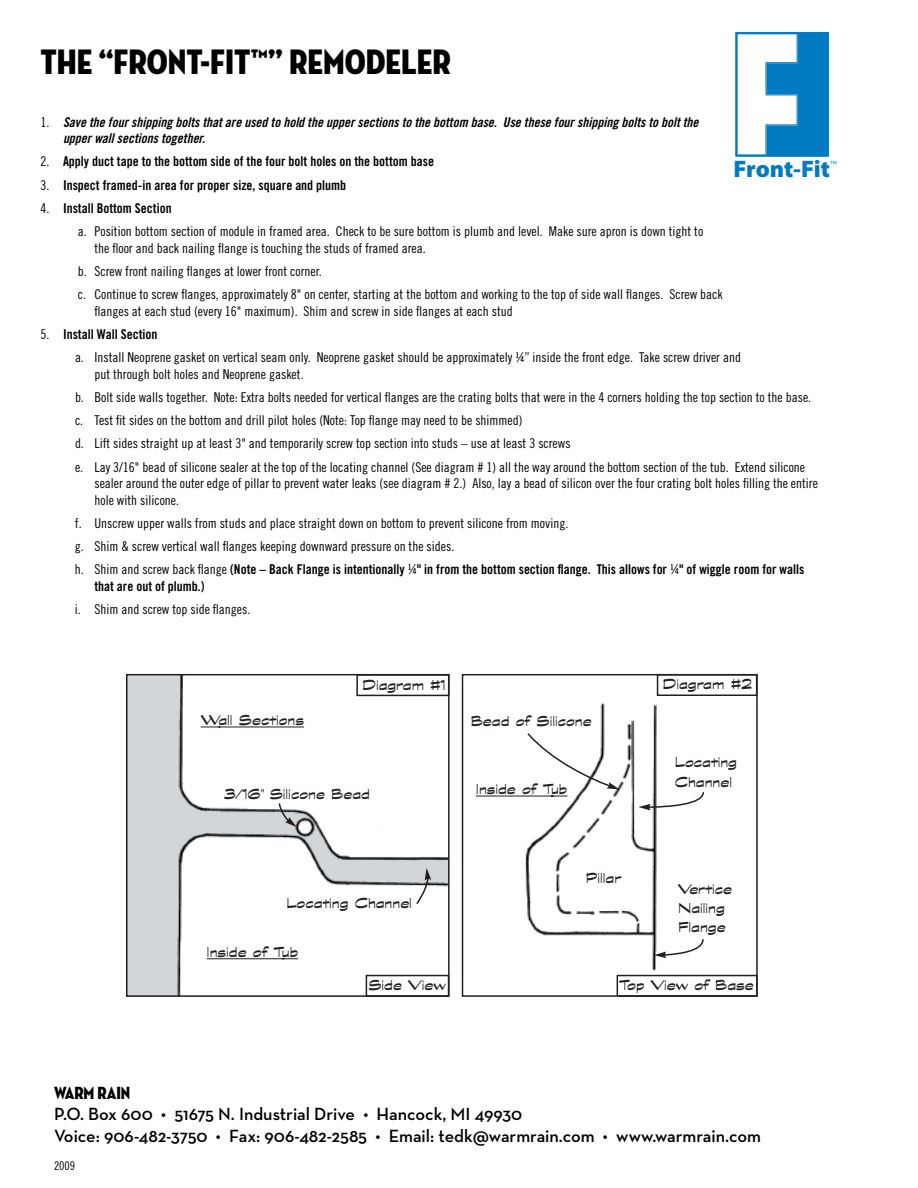
<style>
.page{position:relative;width:918px;height:1188px;background:#fff}
.page>*{position:absolute;margin:0;border:0;box-sizing:border-box;transform-origin:0 0}
.t1{font:36px "Neutraface Condensed Titling";color:#000}
.t2{font:900 24px "Myriad Pro";letter-spacing:-.005em;color:#007ac2}
.t3{font:600 18px/21.6px "Neutraface Text";color:#000}
.t4{font:18px "Neutraface Condensed Titling";color:#000}
.t5{font:700 15.9px/19px "Graphite";color:#221e1f}
.t6{font:13.5px/23.2px "Trade Gothic Cond Eighteen";color:#000}
.t7{font:13.5px/16.5px "Trade Gothic Bold Cond Twenty";color:#000}
.t8{font:13.5px/16.5px "Trade Gothic Bold Cond Twenty Obl";color:#000}
.t9{font:12px "Trade Gothic Cond Eighteen";color:#000}
.s1{font-family:"Trade Gothic Cond Eighteen"}
</style>
<div class="page">
<img style="left:129px;top:677px;width:227px;height:317px">
<div style="left:126px;top:674px;width:324px;height:323px;border:2px solid #221e1f"></div>
<svg style="left:201px;top:727px;width:17px;height:1px"></svg>
<hr style="left:218px;top:727px;width:86px;height:1px;background:#221e1f">
<hr style="left:207px;top:959px;width:55px;height:1px;background:#221e1f">
<svg style="left:262px;top:959px;width:36px;height:1px"></svg>
<svg style="left:278px;top:802px;width:19px;height:25px"></svg>
<svg style="left:365px;top:674px;width:393px;height:323px"></svg>
<hr style="left:476px;top:796px;width:55px;height:1px;background:#221e1f">
<svg style="left:531px;top:796px;width:36px;height:1px"></svg>
<svg style="left:638px;top:791px;width:67px;height:19px"></svg>
<svg style="left:654px;top:938px;width:50px;height:20px"></svg>
<svg style="left:526px;top:732px;width:93px;height:57px"></svg>
<svg style="left:735px;top:32px;width:94px;height:125px"></svg>
<h1 class="t1" style="left:40px;top:41px;width:412px">THE “FRONT-FIT™” REMODELER</h1>
<p class="t8" style="left:63px;top:114px;width:637px;text-indent:-22px"><span class="s1">1.</span> Save the four shipping bolts that are used to hold the upper sections to the bottom base. Use these four shipping bolts to bolt the upper wall sections together.</p>
<p class="t7" style="left:40px;top:153px;width:395px"><span class="s1">2.</span> Apply duct tape to the bottom side of the four bolt holes on the bottom base</p>
<p class="t7" style="left:40px;top:177px;width:307px"><span class="s1">3.</span> Inspect framed-in area for proper size, square and plumb</p>
<p class="t7" style="left:40px;top:200px;width:133px"><span class="s1">4.</span> Install Bottom Section</p>
<p class="t6" style="left:94px;top:223px;width:610px;line-height:16.5px;text-indent:-16px">a. Position bottom section of module in framed area. Check to be sure bottom is plumb and level. Make sure apron is down tight to the floor and back nailing flange is touching the studs of framed area.</p>
<p class="t6" style="left:78px;top:259px;width:646px">b. Screw front nailing flanges at lower front corner.<br>c. Continue to screw flanges, approximately 8" on center, starting at the bottom and working to the top of side wall flanges. Screw back</p>
<p class="t6" style="left:94px;top:299px;width:420px">flanges at each stud (every 16" maximum). Shim and screw in side flanges at each stud</p>
<p class="t7" style="left:40px;top:326px;width:118px"><span class="s1">5.</span> Install Wall Section</p>
<p class="t6" style="left:94px;top:349px;width:648px;line-height:16.5px;text-indent:-19px">a. Install Neoprene gasket on vertical seam only. Neoprene gasket should be approximately ¼” inside the front edge. Take screw driver and put through bolt holes and Neoprene gasket.</p>
<p class="t6" style="left:75px;top:385px;width:738px">b. Bolt side walls together. Note: Extra bolts needed for vertical flanges are the crating bolts that were in the 4 corners holding the top section to the base. c. Test fit sides on the bottom and drill pilot holes (Note: Top flange may need to be shimmed)<br>d. Lift sides straight up at least 3" and temporarily screw top section into studs – use at least 3 screws<br>e. Lay 3/16" bead of silicone sealer at the top of the locating channel (See diagram # 1) all the way around the bottom section of the tub. Extend silicone</p>
<p class="t6" style="left:94px;top:475px;width:725px;line-height:16.5px">sealer around the outer edge of pillar to prevent water leaks (see diagram # 2.) Also, lay a bead of silicon over the four crating bolt holes filling the entire hole with silicone.</p>
<p class="t6" style="left:75px;top:511px;width:495px">f. Unscrew upper walls from studs and place straight down on bottom to prevent silicone from moving. g. Shim &amp; screw vertical wall flanges keeping downward pressure on the sides.</p>
<p class="t7" style="left:94px;top:561px;width:711px;text-indent:-19px"><span class="s1">h. Shim and screw back flange</span> (Note – Back Flange is intentionally <span class="s1">¼</span>" in from the bottom section flange. This allows for <span class="s1">¼</span>" of wiggle room for walls that are out of plumb.)</p>
<p class="t6" style="left:75px;top:598px;width:177px">i. Shim and screw top side flanges.</p>
<h2 class="t2" style="left:734px;top:153px;width:105px">Front-Fit<sup>™</sup></h2>
<p class="t5" style="left:201px;top:711px;width:105px">Wall Sections</p>
<p class="t5" style="left:363px;top:675px;width:85px">Diagram #1</p>
<p class="t5" style="left:225px;top:785px;width:147px">3/16" Silicone Bead</p>
<p class="t5" style="left:471px;top:711px;width:122px">Bead of Silicone</p>
<p class="t5" style="left:476px;top:780px;width:93px">Inside of Tub</p>
<p class="t5" style="left:287px;top:894px;width:127px">Locating Channel</p>
<p class="t5" style="left:207px;top:942px;width:93px">Inside of Tub</p>
<p class="t5" style="left:586px;top:868px;width:37px">Pillar</p>
<p class="t5" style="left:663px;top:675px;width:91px">Diagram #2</p>
<p class="t5" style="left:675px;top:753px;width:64px">Locating<br>Channel</p>
<p class="t5" style="left:678px;top:880px;width:55px">Vertice<br>Nailing<br>Flange</p>
<p class="t5" style="left:368px;top:976px;width:79px">Side View</p>
<p class="t5" style="left:619px;top:976px;width:136px">Top View of Base</p>
<h3 class="t4" style="left:54px;top:1082px;width:78px">WARM RAIN</h3>
<h3 class="t3" style="left:54px;top:1103px;width:709px">P.O. Box 600 • 51675 N. Industrial Drive • Hancock, MI 49930<br>Voice: 906-482-3750 • Fax: 906-482-2585 • Email: tedk@warmrain.com • www.warmrain.com</h3>
<p class="t9" style="left:54px;top:1159px;width:23px">2009</p>
</div>
